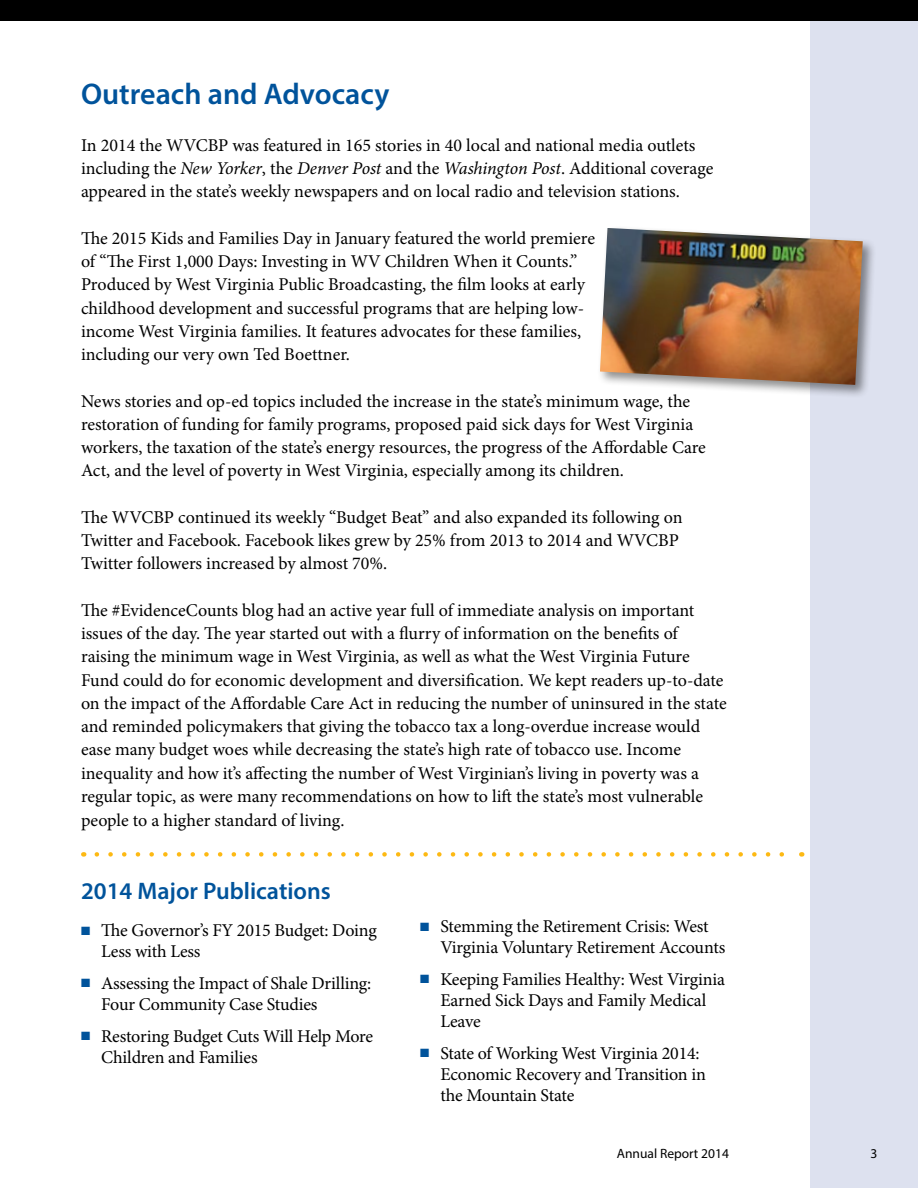
<style>
.page{position:relative;width:918px;height:1188px;background:#fff}
.page>*{position:absolute;margin:0;border:0;box-sizing:border-box;transform-origin:0 0}
.t1{font:600 30px "Myriad Pro";color:#00539b}
.t2{font:600 24px "Myriad Pro";color:#00539b}
.t3{font:18px/23.2px "Minion Pro";letter-spacing:-.005em;color:#000}
.t4{font:13.5px "Myriad Pro";color:#000}
.s1{font-style:italic}
.s2{color:#00539b}
</style>
<div class="page">
<svg style="left:97px;top:852px;width:687px;height:5px"></svg>
<div style="left:810px;top:0;width:108px;height:1188px;background:#dde1ef"></div>
<div style="left:0;top:0;width:918px;height:20px;background:#000"></div>
<div style="left:597px;top:225px;width:280px;height:174px;background:#000;opacity:.45"></div>
<img style="left:600px;top:228px;width:263px;height:157px">
<h1 class="t1" style="left:81px;top:74px;width:310px">Outreach and Advocacy</h1>
<p class="t3" style="left:81px;top:133px;width:634px">In 2014 the WVCBP was featured in 165 stories in 40 local and national media outlets including the <span class="s1">New Yorker</span>, the <span class="s1">Denver Post</span> and the <span class="s1">Washington Post</span>. Additional coverage appeared in the state’s weekly newspapers and on local radio and television stations.</p>
<p class="t3" style="left:81px;top:226px;width:516px">The 2015 Kids and Families Day in January featured the world premiere of “The First 1,000 Days: Investing in WV Children When it Counts.” Produced by West Virginia Public Broadcasting, the film looks at early childhood development and successful programs that are helping low&shy;income West Virginia families. It features advocates for these families, including our very own Ted Boettner.</p>
<p class="t3" style="left:81px;top:389px;width:626px">News stories and op-ed topics included the increase in the state’s minimum wage, the restoration of funding for family programs, proposed paid sick days for West Virginia workers, the taxation of the state’s energy resources, the progress of the Affordable Care Act, and the level of poverty in West Virginia, especially among its children.</p>
<p class="t3" style="left:81px;top:506px;width:603px">The WVCBP continued its weekly “Budget Beat” and also expanded its following on<br>Twitter and Facebook. Facebook likes grew by 25% from 2013 to 2014 and WVCBP<br>Twitter followers increased by almost 70%.</p>
<p class="t3" style="left:81px;top:598px;width:647px">The #EvidenceCounts blog had an active year full of immediate analysis on important issues of the day. The year started out with a flurry of information on the benefits of raising the minimum wage in West Virginia, as well as what the West Virginia Future Fund could do for economic development and diversification. We kept readers up-to-date on the impact of the Affordable Care Act in reducing the number of uninsured in the state and reminded policymakers that giving the tobacco tax a long-overdue increase would ease many budget woes while decreasing the state’s high rate of tobacco use. Income inequality and how it’s affecting the number of West Virginian’s living in poverty was a regular topic, as were many recommendations on how to lift the state’s most vulnerable people to a higher standard of living.</p>
<h2 class="t2" style="left:81px;top:876px;width:251px">2014 Major Publications</h2>
<p class="t3" style="left:101px;top:920px;width:277px;line-height:21px;text-indent:-20px"><span class="s2">■</span> The Governor’s FY 2015 Budget: Doing<br>Less with Less</p>
<p class="t3" style="left:101px;top:973px;width:272px;line-height:21px;text-indent:-20px"><span class="s2">■</span> Assessing the Impact of Shale Drilling:<br>Four Community Case Studies</p>
<p class="t3" style="left:101px;top:1026px;width:273px;line-height:21px;text-indent:-20px"><span class="s2">■</span> Restoring Budget Cuts Will Help More<br>Children and Families</p>
<p class="t3" style="left:440px;top:916px;width:286px;line-height:21px;text-indent:-20px"><span class="s2">■</span> Stemming the Retirement Crisis: West<br>Virginia Voluntary Retirement Accounts</p>
<p class="t3" style="left:440px;top:969px;width:286px;line-height:21px;text-indent:-20px"><span class="s2">■</span> Keeping Families Healthy: West Virginia<br>Earned Sick Days and Family Medical<br>Leave</p>
<p class="t3" style="left:440px;top:1043px;width:267px;line-height:21px;text-indent:-20px"><span class="s2">■</span> State of Working West Virginia 2014:<br>Economic Recovery and Transition in the Mountain State</p>
<p class="t4" style="left:617px;top:1145px;width:114px">Annual Report 2014</p>
<p class="t4" style="left:871px;top:1145px;width:8px">3</p>
</div>
